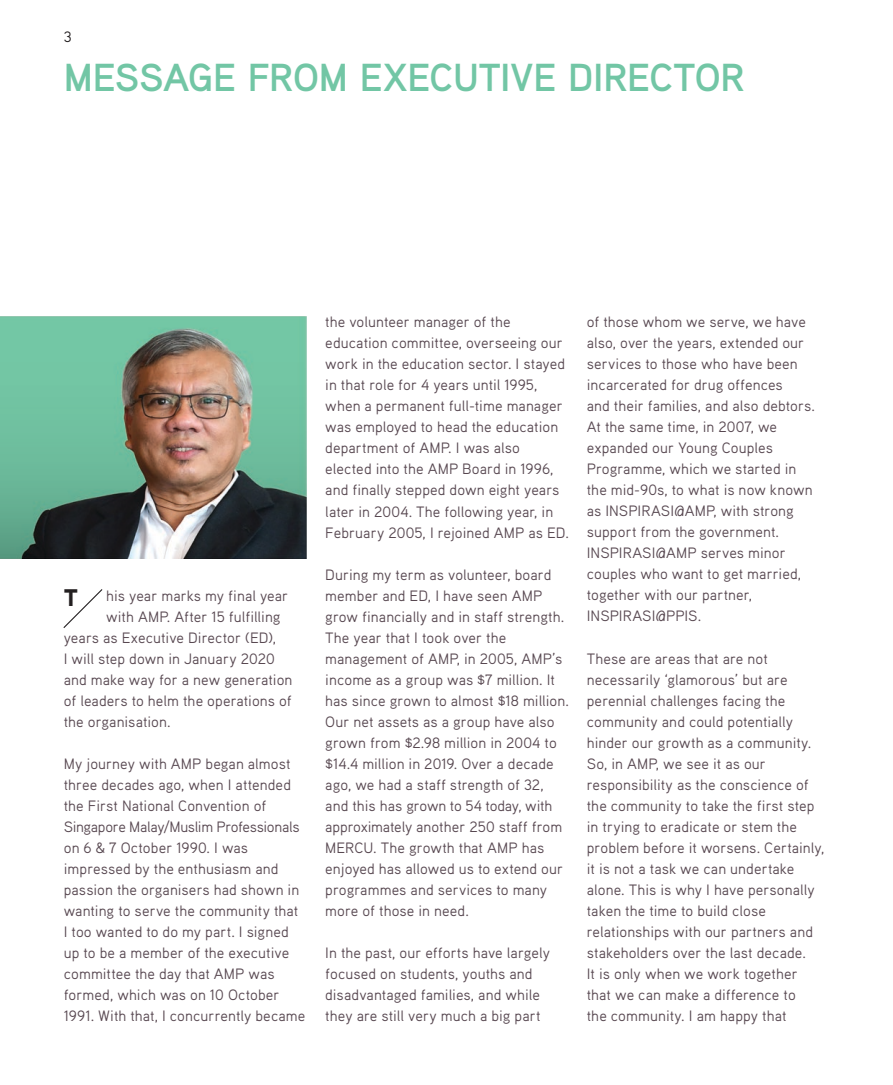
<style>
.page{position:relative;width:893px;height:1085px;background:#fff}
.page>*{position:absolute;margin:0;border:0;box-sizing:border-box;transform-origin:0 0}
.t1{font:700 39px "Aaux Pro";letter-spacing:-.01em;color:#72c6a5}
.t2{font:900 24px "Aaux Pro";color:#231f20}
.t3{font:15px/21px "Aaux Pro";letter-spacing:.005em;color:#584851}
.t4{font:15px "Aaux Pro";color:#231f20}
</style>
<div class="page">
<svg style="left:63px;top:589px;width:40px;height:39px"></svg>
<img style="left:0;top:316px;width:306px;height:242px">
<p class="t4" style="left:64px;top:28px;width:9px">3</p>
<h1 class="t1" style="left:64px;top:52px;width:683px">MESSAGE FROM EXECUTIVE DIRECTOR</h1>
<h2 class="t2" style="left:64px;top:582px;width:16px">T</h2>
<p class="t3" style="left:106px;top:584px;width:183px">his year marks my final year</p>
<p class="t3" style="left:106px;top:605px;width:176px">with AMP. After 15 fulfilling</p>
<p class="t3" style="left:64px;top:626px;width:214px">years as Executive Director (ED),</p>
<p class="t3" style="left:64px;top:647px;width:212px">I will step down in January 2020</p>
<p class="t3" style="left:64px;top:668px;width:230px">and make way for a new generation</p>
<p class="t3" style="left:64px;top:689px;width:229px">of leaders to helm the operations of</p>
<p class="t3" style="left:64px;top:710px;width:108px">the organisation.</p>
<p class="t3" style="left:64px;top:752px;width:243px">My journey with AMP began almost three decades ago, when I attended the First National Convention of Singapore Malay/Muslim Professionals on 6 &amp; 7 October 1990. I was impressed by the enthusiasm and passion the organisers had shown in wanting to serve the community that I too wanted to do my part. I signed up to be a member of the executive committee the day that AMP was formed, which was on 10 October 1991. With that, I concurrently became</p>
<p class="t3" style="left:325px;top:311px;width:245px">the volunteer manager of the education committee, overseeing our work in the education sector. I stayed in that role for 4 years until 1995, when a permanent full-time manager was employed to head the education department of AMP. I was also elected into the AMP Board in 1996, and finally stepped down eight years later in 2004. The following year, in February 2005, I rejoined AMP as ED.</p>
<p class="t3" style="left:325px;top:563px;width:245px">During my term as volunteer, board member and ED, I have seen AMP grow financially and in staff strength.<br>The year that I took over the management of AMP, in 2005, AMP’s income as a group was $7 million. It has since grown to almost $18 million.<br>Our net assets as a group have also grown from $2.98 million in 2004 to $14.4 million in 2019. Over a decade ago, we had a staff strength of 32, and this has grown to 54 today, with approximately another 250 staff from<br>MERCU. The growth that AMP has enjoyed has allowed us to extend our programmes and services to many more of those in need.</p>
<p class="t3" style="left:325px;top:941px;width:226px">In the past, our efforts have largely focused on students, youths and disadvantaged families, and while they are still very much a big part</p>
<p class="t3" style="left:587px;top:311px;width:230px">of those whom we serve, we have also, over the years, extended our services to those who have been incarcerated for drug offences<br>and their families, and also debtors.<br>At the same time, in 2007, we expanded our Young Couples<br>Programme, which we started in the mid-90s, to what is now known as INSPIRASI@AMP, with strong support from the government.<br>INSPIRASI@AMP serves minor couples who want to get married, together with our partner,<br>INSPIRASI@PPIS.</p>
<p class="t3" style="left:587px;top:647px;width:239px">These are areas that are not necessarily ‘glamorous’ but are perennial challenges facing the community and could potentially hinder our growth as a community.<br>So, in AMP, we see it as our responsibility as the conscience of the community to take the first step in trying to eradicate or stem the problem before it worsens. Certainly, it is not a task we can undertake alone. This is why I have personally taken the time to build close relationships with our partners and stakeholders over the last decade.<br>It is only when we work together that we can make a difference to<br>the community. I am happy that</p>
</div>
